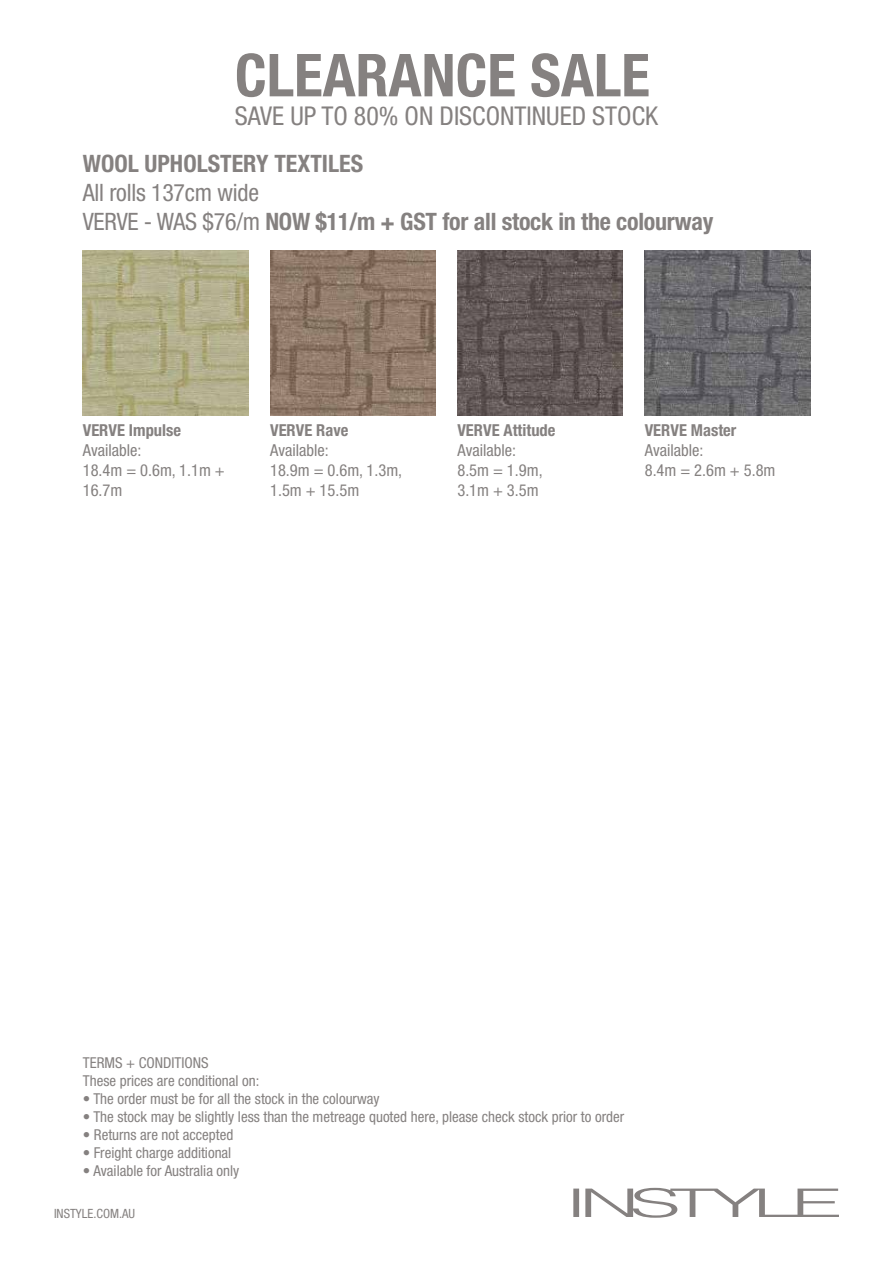
<style>
.page{position:relative;width:893px;height:1263px;background:#fff}
.page>*{position:absolute;margin:0;border:0;box-sizing:border-box;transform-origin:0 0}
.t1{font:700 condensed 59.25px "Helvetica Neue LT Std";color:#858180}
.t2{font:condensed 25.95px "Helvetica Neue LT Std";color:#858180}
.t3{font:700 condensed 24px/28.8px "Helvetica Neue LT Std";letter-spacing:-.01em;color:#858180}
.t4{font:condensed 16.5px/19.8px "Helvetica Neue LT Std";color:#858180}
.t5{font:700 condensed 16.5px "Helvetica Neue LT Std";color:#858180}
.t6{font:condensed 15px/18px "Helvetica Neue LT Std";color:#858180}
.t7{font:condensed 12.75px "Helvetica Neue LT Std";color:#858180}
.s1{font-weight:400}
</style>
<div class="page">
<svg style="left:573px;top:1188px;width:266px;height:30px"></svg>
<img style="left:83px;top:250px;width:165px;height:165px">
<img style="left:645px;top:250px;width:165px;height:165px">
<img style="left:270px;top:250px;width:166px;height:165px">
<img style="left:457px;top:250px;width:166px;height:165px">
<h1 class="t1" style="left:235px;top:39px;width:416px">CLEARANCE SALE</h1>
<h2 class="t2" style="left:235px;top:101px;width:425px">SAVE UP TO 80% ON DISCONTINUED STOCK</h2>
<h3 class="t3" style="left:83px;top:149px;width:282px">WOOL UPHOLSTERY TEXTILES</h3>
<h3 class="t3" style="left:83px;top:178px;width:632px"><span class="s1">All rolls 137cm wide<br>VERVE - WAS $76/m</span> NOW $11/m + GST for all stock in the colourway</h3>
<p class="t5" style="left:83px;top:420px;width:100px">VERVE Impulse</p>
<p class="t4" style="left:83px;top:440px;width:144px">Available:<br>18.4m = 0.6m, 1.1m +<br>16.7m</p>
<p class="t5" style="left:270px;top:420px;width:80px">VERVE Rave</p>
<p class="t4" style="left:270px;top:440px;width:134px">Available:<br>18.9m = 0.6m, 1.3m,<br>1.5m + 15.5m</p>
<p class="t5" style="left:457px;top:420px;width:100px">VERVE Attitude</p>
<p class="t4" style="left:457px;top:440px;width:87px">Available:<br>8.5m = 1.9m,<br>3.1m + 3.5m</p>
<p class="t5" style="left:645px;top:420px;width:93px">VERVE Master</p>
<p class="t4" style="left:645px;top:440px;width:132px">Available:<br>8.4m = 2.6m + 5.8m</p>
<p class="t6" style="left:83px;top:1053px;width:178px">TERMS + CONDITIONS<br>These prices are conditional on:</p>
<p class="t6" style="left:83px;top:1089px;width:298px">• The order must be for all the stock in the colourway</p>
<p class="t6" style="left:83px;top:1107px;width:543px">• The stock may be slightly less than the metreage quoted here, please check stock prior to order</p>
<p class="t6" style="left:83px;top:1125px;width:152px">• Returns are not accepted</p>
<p class="t6" style="left:83px;top:1143px;width:150px">• Freight charge additional</p>
<p class="t6" style="left:83px;top:1161px;width:158px">• Available for Australia only</p>
<p class="t7" style="left:54px;top:1206px;width:83px">INSTYLE.COM.AU</p>
</div>
